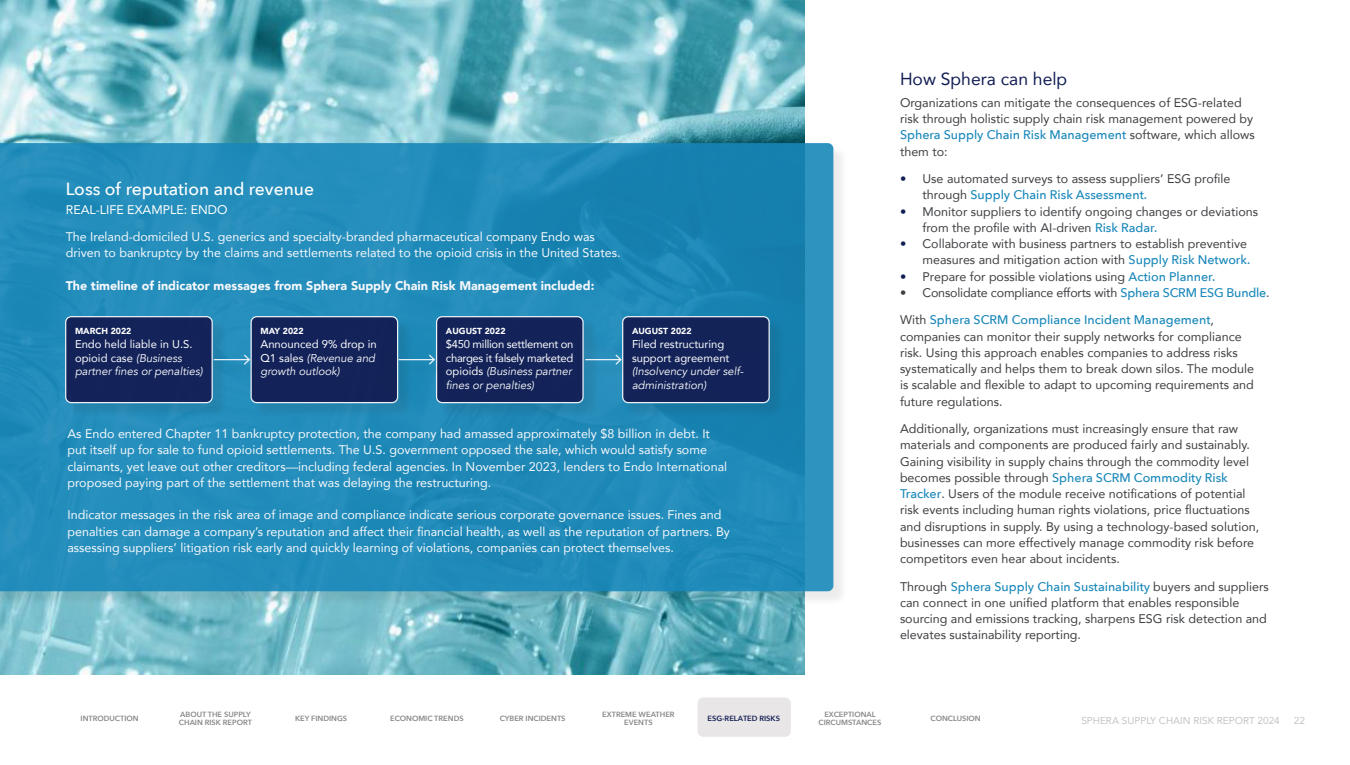
<style>
.page{position:relative;width:1350px;height:765px;background:#fff}
.page>*{position:absolute;margin:0;border:0;box-sizing:border-box;transform-origin:0 0}
.t1{font:500 17.5px "Avenir Next";color:#fff}
.t2{font:17.5px "Avenir";color:#131e54}
.t3{font:12.5px/16.2px "Avenir";color:#3d3f42}
.t4{font:12.5px/16.2px "Avenir";color:#f6f8fc}
.t5{font:900 12.5px "Avenir";color:#f6f8fc}
.t6{font:12.5px "Avenir";color:#fff}
.t7{font:italic 11.25px/13.8px "Avenir";color:#fff}
.t8{font:11.25px/13.8px "Avenir";letter-spacing:-.025em;color:#fff}
.t9{font:10px "Avenir";color:#c6c4c3}
.t10{font:900 8.75px "Avenir";color:#fff}
.t11{font:600 7.5px/8.8px "Avenir Next";color:#878787;text-align:center}
.t12{font:600 7.5px "Avenir Next";color:#131e54}
.s1{font-style:normal}
.s2{font-style:italic}
.s3{font-family:"Avenir Next";font-weight:500;color:#1887b9}
.s4{color:#131e54}
</style>
<div class="page">
<img style="left:0;top:0;width:805px;height:675px">
<div style="left:0;top:145px;width:849px;height:462px;background:#231f20;opacity:.1"></div>
<svg style="left:0;top:143px;width:833px;height:448px;background:#218ab8"></svg>
<div style="left:67px;top:318px;width:161px;height:101px;background:#2488b3"></div>
<div style="left:66px;top:317px;width:146px;height:86px;background:#131e54;border-radius:6px"></div>
<div style="left:65px;top:316px;width:148px;height:87px;border:1px solid #f6f8fc;border-radius:6px"></div>
<div style="left:252px;top:318px;width:162px;height:101px;background:#231f20;opacity:.1"></div>
<div style="left:251px;top:317px;width:147px;height:86px;background:#131e54;border-radius:6px"></div>
<div style="left:251px;top:316px;width:147px;height:87px;border:1px solid #f6f8fc;border-radius:6px"></div>
<div style="left:438px;top:318px;width:161px;height:101px;background:#2385b0"></div>
<div style="left:437px;top:317px;width:146px;height:86px;background:#131e54;border-radius:6px"></div>
<div style="left:436px;top:316px;width:148px;height:87px;border:1px solid #f6f8fc;border-radius:6px"></div>
<div style="left:624px;top:318px;width:161px;height:101px;background:#231f20;opacity:.1"></div>
<div style="left:623px;top:317px;width:146px;height:86px;background:#131e54;border-radius:6px"></div>
<div style="left:622px;top:316px;width:148px;height:87px;border:1px solid #f6f8fc;border-radius:6px"></div>
<div style="left:216px;top:357px;width:49px;height:22px;background:#231f20;opacity:.1"></div>
<hr style="left:214px;top:359px;width:35px;height:1px;background:#f6f8fc">
<svg style="left:243px;top:353px;width:8px;height:13px"></svg>
<div style="left:401px;top:357px;width:49px;height:22px;background:#231f20;opacity:.1"></div>
<hr style="left:399px;top:359px;width:35px;height:1px;background:#f6f8fc">
<svg style="left:427px;top:353px;width:9px;height:13px"></svg>
<div style="left:588px;top:357px;width:48px;height:22px;background:#231f20;opacity:.1"></div>
<hr style="left:585px;top:359px;width:36px;height:1px;background:#f6f8fc">
<svg style="left:614px;top:353px;width:9px;height:13px"></svg>
<div style="left:698px;top:698px;width:93px;height:39px;background:#e8e6e7;border-radius:6px"></div>
<p class="t1" style="left:66px;top:174px;width:250px">Loss of reputation and revenue</p>
<p class="t6" style="left:66px;top:199px;width:163px">REAL-LIFE EXAMPLE: ENDO</p>
<p class="t4" style="left:66px;top:228px;width:556px">The Ireland-domiciled U.S. generics and specialty-branded pharmaceutical company Endo was driven to bankruptcy by the claims and settlements related to the opioid crisis in the United States.</p>
<p class="t5" style="left:66px;top:275px;width:530px">The timeline of indicator messages from Sphera Supply Chain Risk Management included:</p>
<p class="t10" style="left:75px;top:323px;width:58px">MARCH 2022</p>
<p class="t7" style="left:75px;top:337px;width:129px"><span class="s1">Endo held liable in U.S. opioid case</span> (Business partner fines or penalties)</p>
<p class="t10" style="left:632px;top:323px;width:61px">AUGUST 2022</p>
<p class="t7" style="left:632px;top:337px;width:113px"><span class="s1">Filed restructuring support agreement </span>(Insolvency under self&shy;administration)</p>
<p class="t4" style="left:68px;top:425px;width:661px">As Endo entered Chapter 11 bankruptcy protection, the company had amassed approximately $8 billion in debt. It put itself up for sale to fund opioid settlements. The U.S. government opposed the sale, which would satisfy some claimants, yet leave out other creditors—including federal agencies. In November 2023, lenders to Endo International proposed paying part of the settlement that was delaying the restructuring.</p>
<p class="t4" style="left:68px;top:507px;width:664px">Indicator messages in the risk area of image and compliance indicate serious corporate governance issues. Fines and penalties can damage a company’s reputation and affect their financial health, as well as the reputation of partners. By assessing suppliers’ litigation risk early and quickly learning of violations, companies can protect themselves.</p>
<p class="t10" style="left:446px;top:323px;width:61px">AUGUST 2022</p>
<p class="t8" style="left:446px;top:337px;width:129px">$450 million settlement on charges it falsely marketed opioids <span class="s2">(Business partner fines or penalties)</span></p>
<p class="t10" style="left:260px;top:323px;width:45px">MAY 2022</p>
<p class="t7" style="left:260px;top:337px;width:118px"><span class="s1">Announced 9% drop in<br>Q1 sales</span> (Revenue and growth outlook)</p>
<p class="t2" style="left:900px;top:65px;width:169px">How Sphera can help</p>
<p class="t3" style="left:900px;top:94px;width:356px">Organizations can mitigate the consequences of ESG-related risk through holistic supply chain risk management powered by <span class="s3">Sphera Supply Chain Risk Management</span> software, which allows them to:</p>
<p class="t3" style="left:922px;top:170px;width:310px;text-indent:-22px"><span class="s4">•</span> Use automated surveys to assess suppliers’ ESG profile through <span class="s3">Supply Chain Risk Assessment.</span></p>
<p class="t3" style="left:922px;top:203px;width:337px;text-indent:-22px"><span class="s4">•</span> Monitor suppliers to identify ongoing changes or deviations from the profile with AI-driven <span class="s3">Risk Radar.</span></p>
<p class="t3" style="left:900px;top:235px;width:352px;text-align:right"><span class="s4">•</span> Collaborate with business partners to establish preventive measures and mitigation action with <span class="s3">Supply Risk Network.</span></p>
<p class="t3" style="left:900px;top:268px;width:317px"><span class="s4">•</span> Prepare for possible violations using <span class="s3">Action Planner.</span></p>
<p class="t3" style="left:900px;top:284px;width:371px">• Consolidate compliance efforts with <span class="s3">Sphera SCRM ESG Bundle</span>.</p>
<p class="t3" style="left:900px;top:312px;width:356px">With <span class="s3">Sphera SCRM Compliance Incident Management</span>, companies can monitor their supply networks for compliance risk. Using this approach enables companies to address risks systematically and helps them to break down silos. The module is scalable and flexible to adapt to upcoming requirements and future regulations.</p>
<p class="t3" style="left:900px;top:420px;width:361px">Additionally, organizations must increasingly ensure that raw materials and components are produced fairly and sustainably.<br>Gaining visibility in supply chains through the commodity level becomes possible through <span class="s3">Sphera SCRM Commodity Risk Tracker</span>. Users of the module receive notifications of potential risk events including human rights violations, price fluctuations and disruptions in supply. By using a technology-based solution, businesses can more effectively manage commodity risk before competitors even hear about incidents.</p>
<p class="t3" style="left:900px;top:578px;width:370px">Through <span class="s3">Sphera Supply Chain Sustainability</span> buyers and suppliers can connect in one unified platform that enables responsible sourcing and emissions tracking, sharpens ESG risk detection and elevates sustainability reporting.</p>
<p class="t11" style="left:179px;top:709px;width:75px;text-align:left">ABOUT THE SUPPLY<br>CHAIN RISK REPORT</p>
<p class="t12" style="left:708px;top:712px;width:74px">ESG-RELATED RISKS</p>
<p class="t11" style="left:931px;top:714px;width:52px">CONCLUSION</p>
<p class="t11" style="left:819px;top:709px;width:64px">EXCEPTIONAL<br>CIRCUMSTANCES</p>
<p class="t11" style="left:81px;top:714px;width:60px">INTRODUCTION</p>
<p class="t11" style="left:295px;top:714px;width:54px">KEY FINDINGS</p>
<p class="t11" style="left:390px;top:714px;width:75px">ECONOMIC TRENDS</p>
<p class="t11" style="left:500px;top:714px;width:67px">CYBER INCIDENTS</p>
<p class="t11" style="left:602px;top:709px;width:74px">EXTREME WEATHER<br>EVENTS</p>
<p class="t9" style="left:1081px;top:712px;width:200px">SPHERA SUPPLY CHAIN RISK REPORT 2024</p>
<p class="t9" style="left:1294px;top:712px;width:13px">22</p>
</div>
